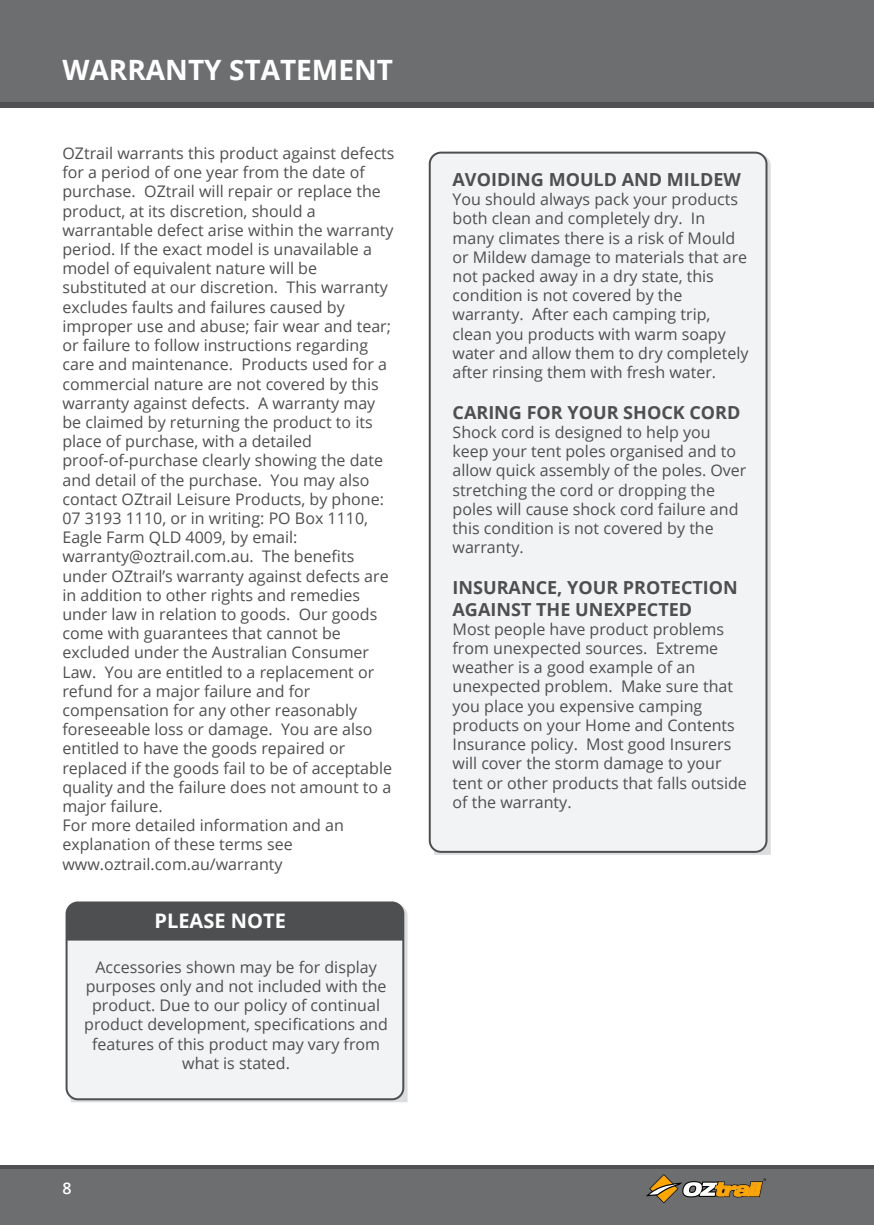
<style>
.page{position:relative;width:874px;height:1225px;background:#fff}
.page>*{position:absolute;margin:0;border:0;box-sizing:border-box;transform-origin:0 0}
.t1{font:700 28px "Open Sans";color:#fff}
.t2{font:700 20px "Open Sans";color:#fff}
.t3{font:700 18px/21.6px "Open Sans";color:#4f4f51}
.t4{font:16px/19.2px "Open Sans";color:#4f4f51}
.t5{font:600 16px "Open Sans";color:#fff}
</style>
<div class="page">
<div style="left:0;top:1165px;width:873px;height:60px;background:#6d6e70"></div>
<hr style="left:0;top:1165px;width:873px;height:4px;background:#515153">
<div style="left:0;top:0;width:873px;height:108px;background:#6d6e70"></div>
<div style="left:0;top:102px;width:873px;height:6px;background:#515153"></div>
<svg style="left:646px;top:1174px;width:119px;height:29px"></svg>
<div style="left:429px;top:153px;width:337px;height:699px;background:#f2f3f4;border-radius:11px"></div>
<div style="left:428px;top:152px;width:339px;height:701px;border:2px solid #4e4f51;border-radius:11px"></div>
<div style="left:66px;top:902px;width:337px;height:197px;background:#f2f3f4;border-radius:11px"></div>
<div style="left:65px;top:901px;width:339px;height:199px;border:2px solid #4e4f51;border-radius:11px"></div>
<div style="left:66px;top:902px;width:337px;height:38px;background:#4e4f50"></div>
<h1 class="t1" style="left:62px;top:50px;width:332px">WARRANTY STATEMENT</h1>
<p class="t4" style="left:62px;top:143px;width:333px">OZtrail warrants this product against defects for a period of one year from the date of purchase. OZtrail will repair or replace the product, at its discretion, should a warrantable defect arise within the warranty period. If the exact model is unavailable a model of equivalent nature will be substituted at our discretion. This warranty excludes faults and failures caused by improper use and abuse; fair wear and tear; or failure to follow instructions regarding care and maintenance. Products used for a commercial nature are not covered by this warranty against defects. A warranty may be claimed by returning the product to its place of purchase, with a detailed proof-of-purchase clearly showing the date and detail of the purchase. You may also contact OZtrail Leisure Products, by phone:<br>07 3193 1110, or in writing: PO Box 1110, Eagle Farm QLD 4009, by email: warranty@oztrail.com.au. The benefits under OZtrail’s warranty against defects are in addition to other rights and remedies under law in relation to goods. Our goods come with guarantees that cannot be excluded under the Australian Consumer Law. You are entitled to a replacement or refund for a major failure and for compensation for any other reasonably foreseeable loss or damage. You are also entitled to have the goods repaired or replaced if the goods fail to be of acceptable quality and the failure does not amount to a major failure.<br>For more detailed information and an explanation of these terms see www.oztrail.com.au/warranty</p>
<p class="t2" style="left:154px;top:906px;width:133px">PLEASE NOTE</p>
<p class="t4" style="left:84px;top:957px;width:305px;text-align:center">Accessories shown may be for display purposes only and not included with the product. Due to our policy of continual product development, specifications and features of this product may vary from what is stated.</p>
<p class="t5" style="left:62px;top:1177px;width:11px">8</p>
<p class="t3" style="left:452px;top:168px;width:290px">AVOIDING MOULD AND MILDEW</p>
<p class="t4" style="left:452px;top:189px;width:297px">You should always pack your products both clean and completely dry. In many climates there is a risk of Mould or Mildew damage to materials that are not packed away in a dry state, this condition is not covered by the warranty. After each camping trip, clean you products with warm soapy water and allow them to dry completely after rinsing them with fresh water.</p>
<p class="t3" style="left:452px;top:401px;width:289px">CARING FOR YOUR SHOCK CORD</p>
<p class="t4" style="left:452px;top:422px;width:295px">Shock cord is designed to help you keep your tent poles organised and to allow quick assembly of the poles. Over stretching the cord or dropping the poles will cause shock cord failure and this condition is not covered by the warranty.</p>
<p class="t3" style="left:452px;top:576px;width:287px">INSURANCE, YOUR PROTECTION<br>AGAINST THE UNEXPECTED</p>
<p class="t4" style="left:452px;top:619px;width:296px">Most people have product problems from unexpected sources. Extreme weather is a good example of an unexpected problem. Make sure that you place you expensive camping products on your Home and Contents<br>Insurance policy. Most good Insurers will cover the storm damage to your tent or other products that falls outside of the warranty.</p>
</div>
